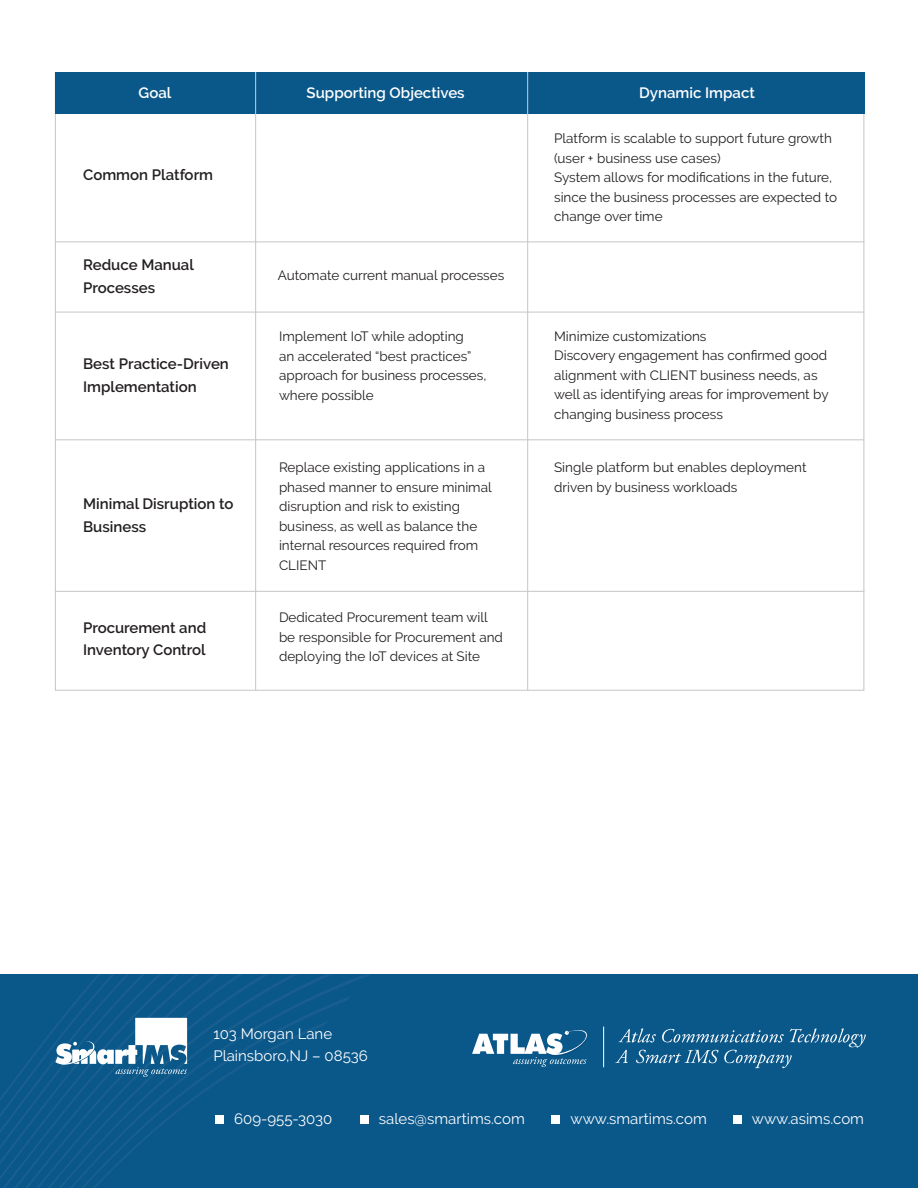
<style>
.page{position:relative;width:918px;height:1188px;background:#fff}
.page>*{position:absolute;margin:0;border:0;box-sizing:border-box;transform-origin:0 0}
.t1{font:600 15px/22.5px "Raleway";color:#231f20}
.t2{font:15px "Raleway";color:#fff}
.t3{font:600 15px "Raleway";color:#fff}
.t4{font:13.5px/19.5px "Raleway";color:#231f20}
</style>
<div class="page">
<div style="left:55px;top:72px;width:809px;height:619px;background:#fff;border:1px solid #c8c8c8"></div>
<div style="left:55px;top:72px;width:809px;height:41px;background:#0a578a"></div>
<hr style="left:255px;top:72px;width:1px;height:619px;background:#c8c8c8">
<hr style="left:527px;top:72px;width:1px;height:619px;background:#c8c8c8">
<hr style="left:55px;top:241px;width:809px;height:1px;background:#c8c8c8">
<hr style="left:55px;top:312px;width:809px;height:1px;background:#c8c8c8">
<hr style="left:55px;top:439px;width:809px;height:1px;background:#c8c8c8">
<hr style="left:55px;top:591px;width:809px;height:1px;background:#c8c8c8">
<div style="left:0;top:974px;width:918px;height:214px;background:#0a578a"></div>
<img style="left:1px;top:1167px;width:34px;height:21px">
<img style="left:0;top:1136px;width:35px;height:31px">
<img style="left:0;top:1060px;width:35px;height:76px">
<img style="left:36px;top:1042px;width:32px;height:136px">
<img style="left:43px;top:987px;width:120px;height:153px">
<img style="left:48px;top:974px;width:114px;height:128px">
<img style="left:53px;top:974px;width:77px;height:44px">
<img style="left:68px;top:1093px;width:95px;height:95px">
<img style="left:158px;top:996px;width:5px;height:22px">
<img style="left:153px;top:1083px;width:44px;height:50px">
<img style="left:163px;top:974px;width:207px;height:123px">
<svg style="left:51px;top:1018px;width:136px;height:65px"></svg>
<svg style="left:615px;top:1028px;width:251px;height:40px"></svg>
<hr style="left:603px;top:1027px;width:1px;height:40px;background:#fff">
<svg style="left:472px;top:1030px;width:115px;height:37px"></svg>
<div style="left:215px;top:1115px;width:9px;height:9px;background:#fff"></div>
<div style="left:360px;top:1115px;width:8px;height:9px;background:#fff"></div>
<div style="left:551px;top:1115px;width:9px;height:9px;background:#fff"></div>
<div style="left:733px;top:1115px;width:8px;height:9px;background:#fff"></div>
<p class="t3" style="left:139px;top:85px;width:34px">Goal</p>
<p class="t1" style="left:83px;top:164px;width:132px">Common Platform</p>
<p class="t1" style="left:83px;top:254px;width:112px">Reduce Manual<br>Processes</p>
<p class="t1" style="left:83px;top:353px;width:147px">Best Practice-Driven<br>Implementation</p>
<p class="t1" style="left:83px;top:493px;width:152px">Minimal Disruption to<br>Business</p>
<p class="t1" style="left:83px;top:616px;width:125px">Procurement and<br>Inventory Control</p>
<p class="t3" style="left:307px;top:85px;width:160px">Supporting Objectives</p>
<p class="t3" style="left:639px;top:85px;width:117px">Dynamic Impact</p>
<p class="t4" style="left:278px;top:266px;width:228px">Automate current manual processes</p>
<p class="t4" style="left:279px;top:327px;width:209px">Implement IoT while adopting<br>an accelerated “best practices” approach for business processes, where possible</p>
<p class="t4" style="left:279px;top:458px;width:214px">Replace existing applications in a phased manner to ensure minimal disruption and risk to existing business, as well as balance the internal resources required from<br>CLIENT</p>
<p class="t4" style="left:279px;top:608px;width:225px">Dedicated Procurement team will be responsible for Procurement and deploying the IoT devices at Site</p>
<p class="t4" style="left:554px;top:129px;width:279px">Platform is scalable to support future growth (user + business use cases)</p>
<p class="t4" style="left:554px;top:168px;width:284px">System allows for modifications in the future, since the business processes are expected to change over time</p>
<p class="t4" style="left:554px;top:326px;width:154px">Minimize customizations</p>
<p class="t4" style="left:554px;top:346px;width:276px">Discovery engagement has confirmed good alignment with CLIENT business needs, as well as identifying areas for improvement by changing business process</p>
<p class="t4" style="left:554px;top:458px;width:254px">Single platform but enables deployment driven by business workloads</p>
<p class="t2" style="left:213px;top:1025px;width:120px">103 Morgan Lane</p>
<p class="t2" style="left:213px;top:1047px;width:156px">Plainsboro,NJ – 08536</p>
<p class="t2" style="left:234px;top:1110px;width:100px">609-955-3030</p>
<p class="t2" style="left:379px;top:1110px;width:147px">sales@smartims.com</p>
<p class="t2" style="left:571px;top:1110px;width:138px">www.smartims.com</p>
<p class="t2" style="left:752px;top:1110px;width:114px">www.asims.com</p>
</div>
